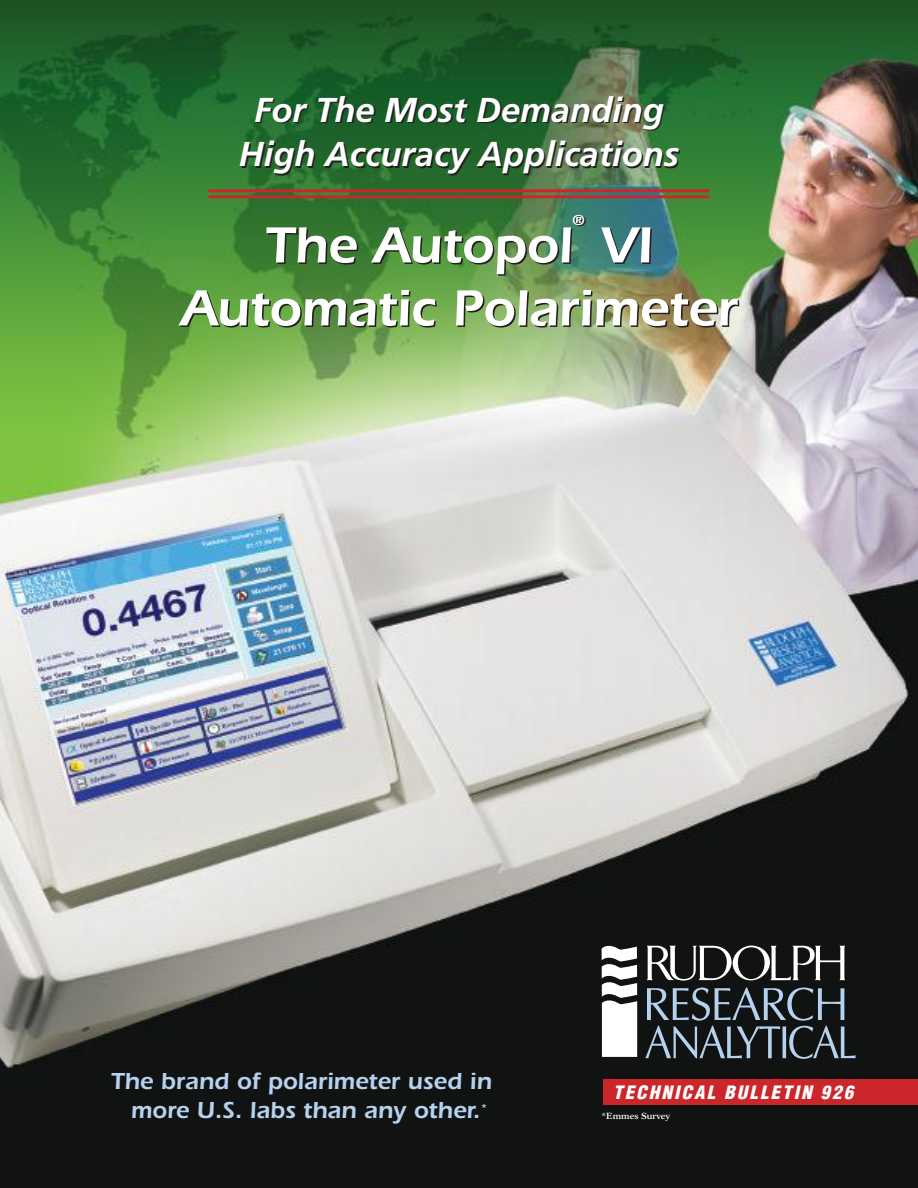
<style>
.page{position:relative;width:918px;height:1188px;background:#fff}
.page>*{position:absolute;margin:0;border:0;box-sizing:border-box;transform-origin:0 0}
.t1{font:600 52.5px/63px "Itc Eras";letter-spacing:-.005em;color:#fff}
.t2{font:italic 700 34.5px/44.2px "Frutiger";color:#fff;text-align:center}
.t3{font:600 24px/28.8px "Itc Eras";color:#b5d2ee;text-align:right}
.t4{font:italic 900 condensed 18px "Helvetica";letter-spacing:.115em;color:#fff;scale:1.05 1}
.t5{font:600 15px "Itc Eras";color:#fff}
.t6{font:600 9px "New Aster";color:#fff}
</style>
<div class="page">
<img style="left:0;top:0;width:918px;height:1188px">
<hr style="left:209px;top:189px;width:500px;height:3px;background:#cb272a">
<hr style="left:209px;top:195px;width:500px;height:3px;background:#cb272a">
<svg style="left:645px;top:988px;width:211px;height:71px;background:#384046"></svg>
<svg style="left:647px;top:945px;width:198px;height:36px"></svg>
<svg style="left:602px;top:946px;width:35px;height:111px"></svg>
<div style="left:604px;top:1079px;width:314px;height:26px;background:#cb272a"></div>
<h2 class="t2" style="left:239px;top:90px;width:442px">For The Most Demanding<br>High Accuracy Applications</h2>
<p class="t5" style="left:572px;top:215px;width:14px">®</p>
<h1 class="t1" style="left:181px;top:219px;width:558px;text-indent:420px">VI<br>Automatic Polarimeter</h1>
<h1 class="t1" style="left:265px;top:219px;width:309px">The Autopol</h1>
<p class="t3" style="left:111px;top:1069px;width:382px">The brand of polarimeter used in more U.S. labs than any other.<sup>*</sup></p>
<p class="t4" style="left:613px;top:1082px;width:230px">TECHNICAL BULLETIN 926</p>
<p class="t6" style="left:602px;top:1112px;width:70px">*Emmes Survey</p>
</div>
